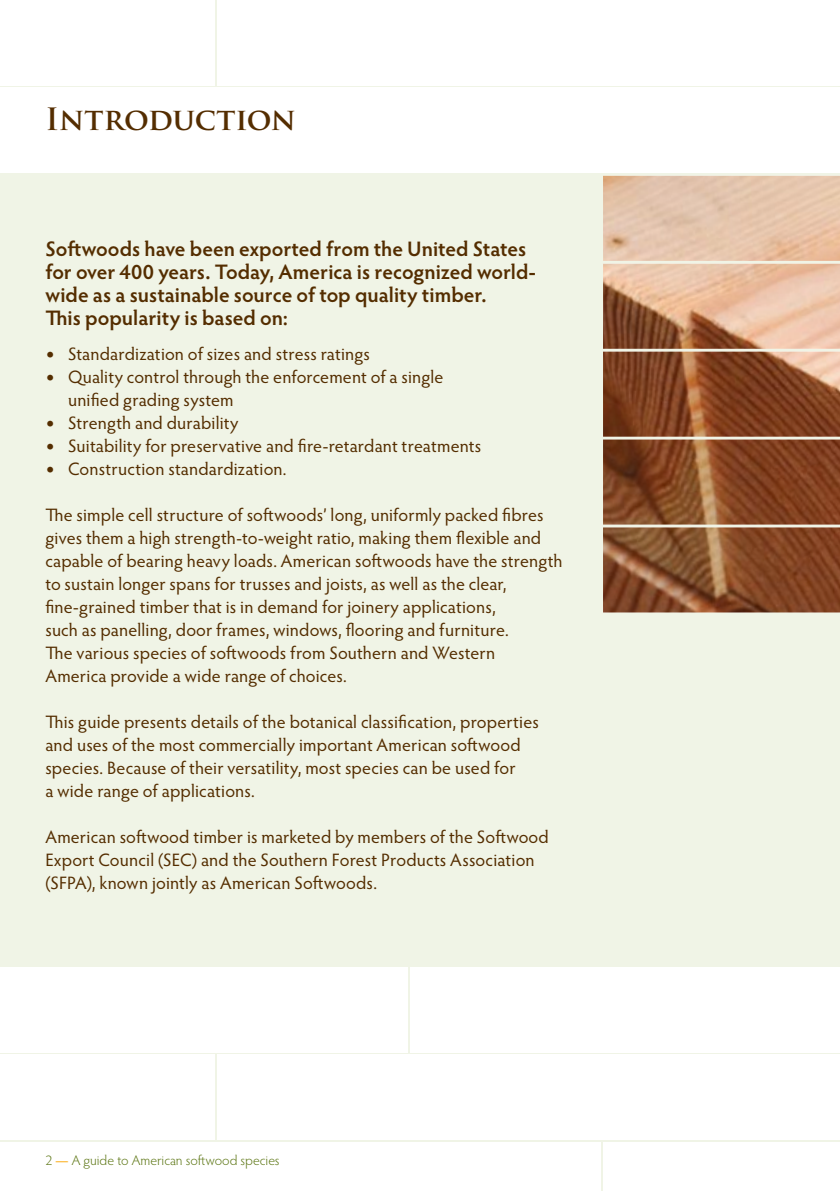
<style>
.page{position:relative;width:840px;height:1191px;background:#fff}
.page>*{position:absolute;margin:0;border:0;box-sizing:border-box;transform-origin:0 0}
.t1{font:700 30px "Trajan Pro";letter-spacing:-.015em;color:#542d00}
.t2{font:600 21px/23px "Hypatia Sans Pro";color:#542d00}
.t3{font:18px/23px "Hypatia Sans Pro";letter-spacing:.01em;color:#542d00}
.t4{font:300 14px "Hypatia Sans Pro";color:#5a7411}
.s1{font-weight:700;font-size:22px}
.s2{font-weight:600;color:#fcc14f}
</style>
<div class="page">
<div style="left:0;top:0;width:839px;height:1191px;background:#f0f4e6"></div>
<div style="left:602px;top:1142px;width:237px;height:49px;background:#fff"></div>
<div style="left:0;top:1142px;width:600px;height:49px;background:#fff"></div>
<div style="left:0;top:0;width:214px;height:85px;background:#fff"></div>
<div style="left:0;top:1054px;width:214px;height:86px;background:#fff"></div>
<img style="left:603px;top:176px;width:236px;height:436px">
<div style="left:217px;top:0;width:622px;height:85px;background:#fff"></div>
<div style="left:217px;top:1054px;width:622px;height:86px;background:#fff"></div>
<div style="left:410px;top:967px;width:429px;height:85px;background:#fff"></div>
<div style="left:0;top:967px;width:407px;height:85px;background:#fff"></div>
<div style="left:0;top:88px;width:839px;height:85px;background:#fff"></div>
<h1 class="t1" style="left:45px;top:100px;width:252px">Introduction</h1>
<p class="t2" style="left:45px;top:236px;width:491px">Softwoods have been exported from the United States for over 400 years. Today, America is recognized world&shy;wide as a sustainable source of top quality timber.<br>This popularity is based on:</p>
<p class="t3" style="left:45px;top:341px;width:326px"><span class="s1">•</span> Standardization of sizes and stress ratings</p>
<p class="t3" style="left:68px;top:364px;width:376px;text-indent:-23px"><span class="s1">•</span> Quality control through the enforcement of a single unified grading system</p>
<p class="t3" style="left:45px;top:410px;width:194px"><span class="s1">•</span> Strength and durability</p>
<p class="t3" style="left:45px;top:433px;width:437px"><span class="s1">•</span> Suitability for preservative and fire-retardant treatments</p>
<p class="t3" style="left:45px;top:456px;width:242px"><span class="s1">•</span> Construction standardization.</p>
<p class="t3" style="left:45px;top:502px;width:518px">The simple cell structure of softwoods’ long, uniformly packed fibres gives them a high strength-to-weight ratio, making them flexible and capable of bearing heavy loads. American softwoods have the strength to sustain longer spans for trusses and joists, as well as the clear, fine-grained timber that is in demand for joinery applications,<br>such as panelling, door frames, windows, flooring and furniture.<br>The various species of softwoods from Southern and Western<br>America provide a wide range of choices.</p>
<p class="t3" style="left:45px;top:709px;width:494px">This guide presents details of the botanical classification, properties and uses of the most commercially important American softwood species. Because of their versatility, most species can be used for<br>a wide range of applications.</p>
<p class="t3" style="left:45px;top:824px;width:504px">American softwood timber is marketed by members of the Softwood<br>Export Council (SEC) and the Southern Forest Products Association (SFPA), known jointly as American Softwoods.</p>
<p class="t4" style="left:45px;top:1151px;width:235px">2 <span class="s2">—</span> A guide to American softwood species</p>
</div>
